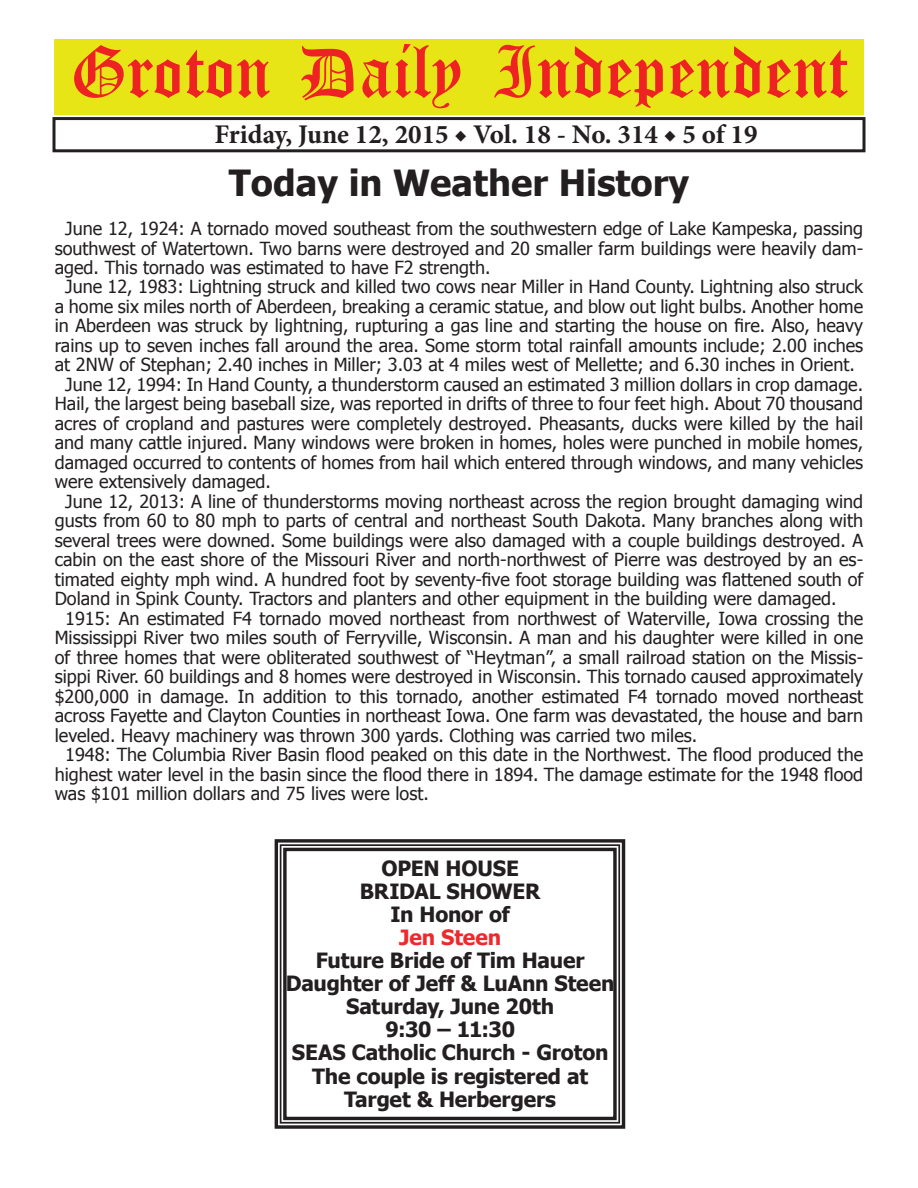
<style>
.page{position:relative;width:918px;height:1188px;background:#fff}
.page>*{position:absolute;margin:0;border:0;box-sizing:border-box;transform-origin:0 0}
.t1{font:54px "Old English Five";color:#ee2123}
.t2{font:700 36px "Tahoma";color:#231f20}
.t3{font:700 27px "Minion Pro";color:#231f20}
.t4{font:700 21px/23.1px "Tahoma";letter-spacing:-.01em;color:#231f20;text-align:center}
.t5{font:700 21px "Tahoma";letter-spacing:-.005em;color:#ee292c}
.t6{font:18px "Tahoma";color:#231f20}
</style>
<div class="page">
<div style="left:52px;top:117px;width:814px;height:35px;border:3px solid #231f20"></div>
<div style="left:54px;top:40px;width:810px;height:75px;background:#e7e515"></div>
<svg style="left:274px;top:839px;width:352px;height:290px"></svg>
<div style="left:280px;top:844px;width:340px;height:280px;border:2px solid #231f20"></div>
<div style="left:283px;top:848px;width:334px;height:272px;border:3px solid #231f20"></div>
<h1 class="t1" style="left:70px;top:47px;width:779px">Groton Daily Independent</h1>
<h3 class="t3" style="left:214px;top:116px;width:545px">Friday, June 12, 2015 ◆ Vol. 18 - No. 314 ◆ 5 of 19</h3>
<h2 class="t2" style="left:229px;top:158px;width:462px">Today in Weather History</h2>
<p class="t6" style="left:65px;top:216px;width:799px">June 12, 1924: A tornado moved southeast from the southwestern edge of Lake Kampeska, passing</p>
<p class="t6" style="left:55px;top:236px;width:810px">southwest of Watertown. Two barns were destroyed and 20 smaller farm buildings were heavily dam-</p>
<p class="t6" style="left:55px;top:255px;width:437px">aged. This tornado was estimated to have F2 strength.</p>
<p class="t6" style="left:65px;top:275px;width:799px">June 12, 1983: Lightning struck and killed two cows near Miller in Hand County. Lightning also struck</p>
<p class="t6" style="left:55px;top:294px;width:810px">a home six miles north of Aberdeen, breaking a ceramic statue, and blow out light bulbs. Another home</p>
<p class="t6" style="left:55px;top:314px;width:810px">in Aberdeen was struck by lightning, rupturing a gas line and starting the house on fire. Also, heavy</p>
<p class="t6" style="left:55px;top:333px;width:810px">rains up to seven inches fall around the area. Some storm total rainfall amounts include; 2.00 inches</p>
<p class="t6" style="left:55px;top:353px;width:802px">at 2NW of Stephan; 2.40 inches in Miller; 3.03 at 4 miles west of Mellette; and 6.30 inches in Orient.</p>
<p class="t6" style="left:65px;top:372px;width:799px">June 12, 1994: In Hand County, a thunderstorm caused an estimated 3 million dollars in crop damage.</p>
<p class="t6" style="left:55px;top:392px;width:810px">Hail, the largest being baseball size, was reported in drifts of three to four feet high. About 70 thousand</p>
<p class="t6" style="left:55px;top:411px;width:810px">acres of cropland and pastures were completely destroyed. Pheasants, ducks were killed by the hail</p>
<p class="t6" style="left:55px;top:431px;width:810px">and many cattle injured. Many windows were broken in homes, holes were punched in mobile homes,</p>
<p class="t6" style="left:55px;top:450px;width:810px">damaged occurred to contents of homes from hail which entered through windows, and many vehicles</p>
<p class="t6" style="left:55px;top:470px;width:218px">were extensively damaged.</p>
<p class="t6" style="left:65px;top:489px;width:799px">June 12, 2013: A line of thunderstorms moving northeast across the region brought damaging wind</p>
<p class="t6" style="left:55px;top:509px;width:810px">gusts from 60 to 80 mph to parts of central and northeast South Dakota. Many branches along with</p>
<p class="t6" style="left:55px;top:528px;width:810px">several trees were downed. Some buildings were also damaged with a couple buildings destroyed. A</p>
<p class="t6" style="left:55px;top:548px;width:810px">cabin on the east shore of the Missouri River and north-northwest of Pierre was destroyed by an es-</p>
<p class="t6" style="left:55px;top:567px;width:810px">timated eighty mph wind. A hundred foot by seventy-five foot storage building was flattened south of</p>
<p class="t6" style="left:55px;top:587px;width:783px">Doland in Spink County. Tractors and planters and other equipment in the building were damaged.</p>
<p class="t6" style="left:65px;top:606px;width:799px">1915: An estimated F4 tornado moved northeast from northwest of Waterville, Iowa crossing the</p>
<p class="t6" style="left:55px;top:626px;width:810px">Mississippi River two miles south of Ferryville, Wisconsin. A man and his daughter were killed in one</p>
<p class="t6" style="left:55px;top:645px;width:810px">of three homes that were obliterated southwest of “Heytman”, a small railroad station on the Missis-</p>
<p class="t6" style="left:55px;top:665px;width:810px">sippi River. 60 buildings and 8 homes were destroyed in Wisconsin. This tornado caused approximately</p>
<p class="t6" style="left:55px;top:684px;width:810px">$200,000 in damage. In addition to this tornado, another estimated F4 tornado moved northeast</p>
<p class="t6" style="left:55px;top:704px;width:810px">across Fayette and Clayton Counties in northeast Iowa. One farm was devastated, the house and barn</p>
<p class="t6" style="left:55px;top:723px;width:644px">leveled. Heavy machinery was thrown 300 yards. Clothing was carried two miles.</p>
<p class="t6" style="left:65px;top:743px;width:799px">1948: The Columbia River Basin flood peaked on this date in the Northwest. The flood produced the</p>
<p class="t6" style="left:55px;top:762px;width:810px">highest water level in the basin since the flood there in 1894. The damage estimate for the 1948 flood</p>
<p class="t6" style="left:55px;top:782px;width:376px">was $101 million dollars and 75 lives were lost.</p>
<p class="t4" style="left:360px;top:855px;width:182px">OPEN HOUSE<br>BRIDAL SHOWER<br>In Honor of</p>
<p class="t5" style="left:399px;top:923px;width:104px">Jen Steen</p>
<p class="t4" style="left:286px;top:948px;width:330px">Future Bride of Tim Hauer<br>Daughter of Jeff &amp; LuAnn Steen<br>Saturday, June 20th<br>9:30 – 11:30<br>SEAS Catholic Church - Groton<br>The couple is registered at<br>Target &amp; Herbergers</p>
</div>
